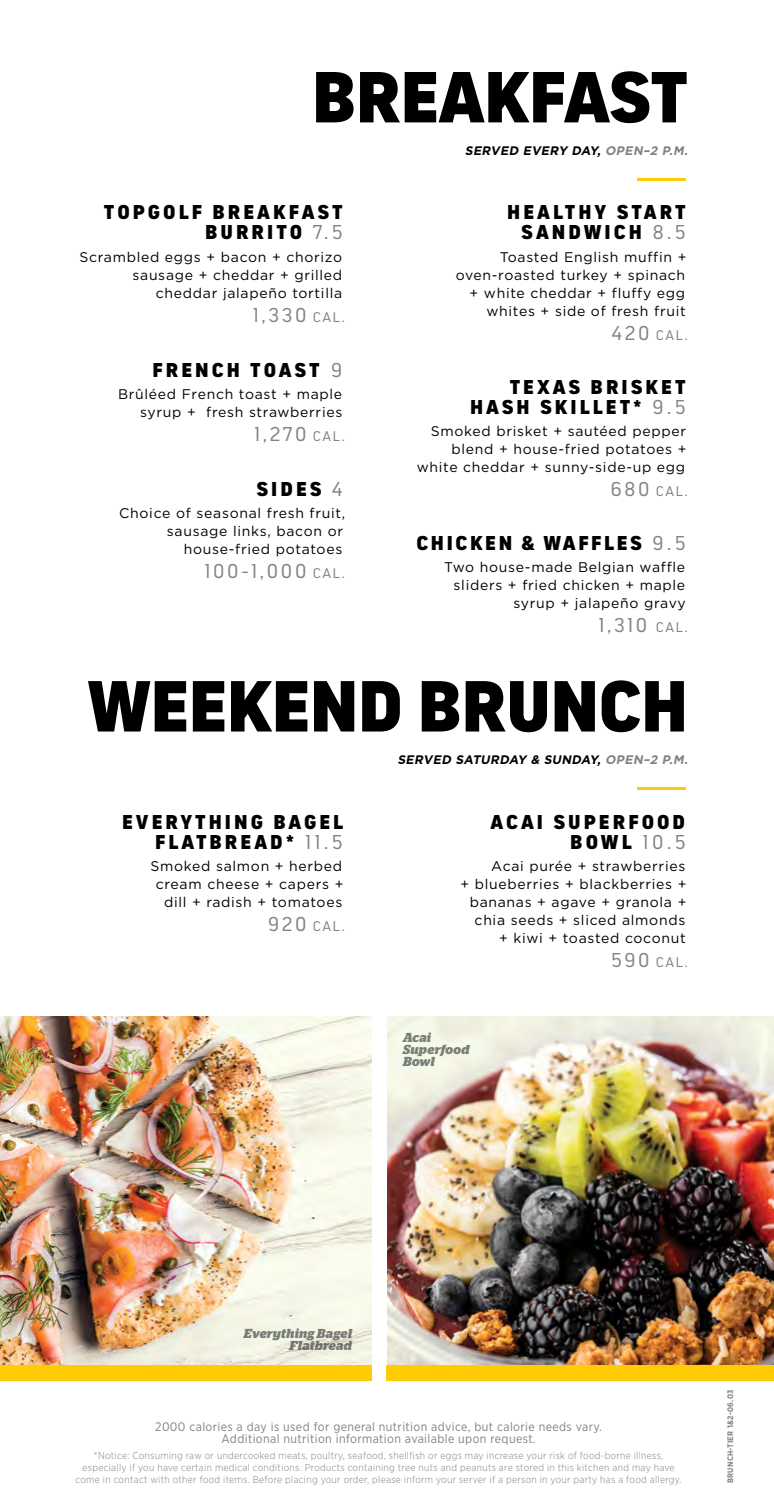
<style>
.page{position:relative;width:774px;height:1512px;background:#fff}
.page>*{position:absolute;margin:0;border:0;box-sizing:border-box;transform-origin:0 0}
.t1{font:900 72px "Shield Sans";letter-spacing:-.01em;color:#000}
.t2{font:900 20px/20px "Shield Sans";letter-spacing:.15em;color:#000;text-align:right}
.t3{font:20px "Shield Sans";letter-spacing:.1em;color:#808285}
.t4{font:900 20px "Shield Sans";letter-spacing:.13em;color:#000}
.t5{font:14px/18px "Gotham";letter-spacing:.05em;color:#000;text-align:right}
.t6{font:14px "Shield Sans";letter-spacing:.1em;color:#808285}
.t7{font:italic 700 13px/12px "Stag";letter-spacing:.02em;color:#808285;text-align:right}
.t8{font:12.4px/12px "Gotham Narrow";letter-spacing:.03em;color:#808285;text-align:center}
.t9{font:italic 700 12.4px "Gotham";color:#000}
.t10{font:300 10px/12px "Gotham Narrow";letter-spacing:.03em;color:#808285;text-align:center}
.t11{font:700 8px "Gotham Narrow";letter-spacing:.035em;color:#808285}
.s1{font-weight:400;color:#808285}
.s2{font-size:14px}
.s3{color:#808285}
.s4{font-size:20px}
</style>
<div class="page">
<img style="left:0;top:1016px;width:371px;height:349px">
<img style="left:387px;top:1016px;width:387px;height:349px">
<div style="left:0;top:1365px;width:371px;height:16px;background:#ffcb05"></div>
<hr style="left:638px;top:178px;width:48px;height:2px;background:#ffcb05">
<hr style="left:638px;top:787px;width:48px;height:3px;background:#ffcb05">
<div style="left:387px;top:1365px;width:387px;height:16px;background:#ffcb05"></div>
<h1 class="t1" style="left:312px;top:52px;width:378px">BREAKFAST</h1>
<h2 class="t2" style="left:104px;top:202px;width:240px">TOPGOLF BREAKFAST<br>BURRITO <span class="s1">7.5</span></h2>
<p class="t5" style="left:80px;top:247px;width:264px">Scrambled eggs + bacon + chorizo sausage + cheddar + grilled cheddar jalapeño tortilla</p>
<h2 class="t3" style="left:253px;top:303px;width:94px">1,330 <span class="s2">CAL.</span></h2>
<h2 class="t2" style="left:153px;top:359px;width:191px">FRENCH TOAST <span class="s1">9</span></h2>
<p class="t5" style="left:118px;top:385px;width:226px">Brûléed French toast + maple syrup + fresh strawberries</p>
<h2 class="t3" style="left:254px;top:422px;width:92px">1,270 <span class="s2">CAL.</span></h2>
<h2 class="t2" style="left:256px;top:478px;width:88px">SIDES <span class="s1">4</span></h2>
<p class="t5" style="left:119px;top:504px;width:228px">Choice of seasonal fresh fruit, sausage links, bacon or house-fried potatoes</p>
<h2 class="t3" style="left:205px;top:559px;width:142px">100-1,000 <span class="s2">CAL.</span></h2>
<p class="t9" style="left:465px;top:142px;width:227px">SERVED EVERY DAY, <span class="s3">OPEN–2 P.M.</span></p>
<h2 class="t2" style="left:507px;top:202px;width:180px">HEALTHY START<br>SANDWICH <span class="s1">8.5</span></h2>
<p class="t5" style="left:456px;top:247px;width:232px">Toasted English muffin + oven-roasted turkey + spinach + white cheddar + fluffy egg whites + side of fresh fruit</p>
<p class="t6" style="left:612px;top:326px;width:78px"><span class="s4">420</span> CAL.</p>
<h2 class="t2" style="left:470px;top:376px;width:217px">TEXAS BRISKET<br>HASH SKILLET* <span class="s1">9.5</span></h2>
<p class="t5" style="left:417px;top:422px;width:271px">Smoked brisket + sautéed pepper blend + house-fried potatoes + white cheddar + sunny-side-up egg</p>
<p class="t6" style="left:611px;top:483px;width:79px"><span class="s4">680</span> CAL.</p>
<h2 class="t4" style="left:416px;top:530px;width:271px">CHICKEN &amp; WAFFLES <span class="s1">9.5</span></h2>
<p class="t5" style="left:444px;top:558px;width:243px">Two house-made Belgian waffle sliders + fried chicken + maple syrup + jalapeño gravy</p>
<h2 class="t3" style="left:599px;top:613px;width:91px">1,310 <span class="s2">CAL.</span></h2>
<h1 class="t1" style="left:87px;top:661px;width:602px">WEEKEND BRUNCH</h1>
<h2 class="t2" style="left:122px;top:811px;width:223px">EVERYTHING BAGEL<br>FLATBREAD* <span class="s1">11.5</span></h2>
<p class="t5" style="left:150px;top:857px;width:194px">Smoked salmon + herbed cream cheese + capers + dill + radish + tomatoes</p>
<p class="t6" style="left:268px;top:918px;width:79px"><span class="s4">920</span> CAL.</p>
<p class="t9" style="left:397px;top:752px;width:295px">SERVED SATURDAY &amp; SUNDAY, <span class="s3">OPEN–2 P.M.</span></p>
<h2 class="t2" style="left:491px;top:811px;width:197px">ACAI SUPERFOOD<br>BOWL <span class="s1">10.5</span></h2>
<p class="t5" style="left:460px;top:857px;width:228px">Acai purée + strawberries<br>+ blueberries + blackberries + bananas + agave + granola + chia seeds + sliced almonds<br>+ kiwi + toasted coconut</p>
<p class="t6" style="left:611px;top:954px;width:78px"><span class="s4">590</span> CAL.</p>
<p class="t7" style="left:403px;top:1032px;width:68px;text-align:left">Acai<br>Superfood<br>Bowl</p>
<p class="t7" style="left:244px;top:1327px;width:110px">Everything Bagel<br>Flatbread</p>
<p class="t8" style="left:155px;top:1421px;width:448px">2000 calories a day is used for general nutrition advice, but calorie needs vary.<br>Additional nutrition information available upon request.</p>
<p class="t10" style="left:76px;top:1450px;width:607px">*Notice: Consuming raw or undercooked meats, poultry, seafood, shellfish or eggs may increase your risk of food-borne illness, especially if you have certain medical conditions. Products containing tree nuts and peanuts are stored in this kitchen and may have come in contact with other food items. Before placing your order, please inform your server if a person in your party has a food allergy.</p>
<p class="t11" style="left:725px;top:1483px;width:95px;rotate:-90deg">BRUNCH-TIER 1&amp;2-06.03</p>
</div>
